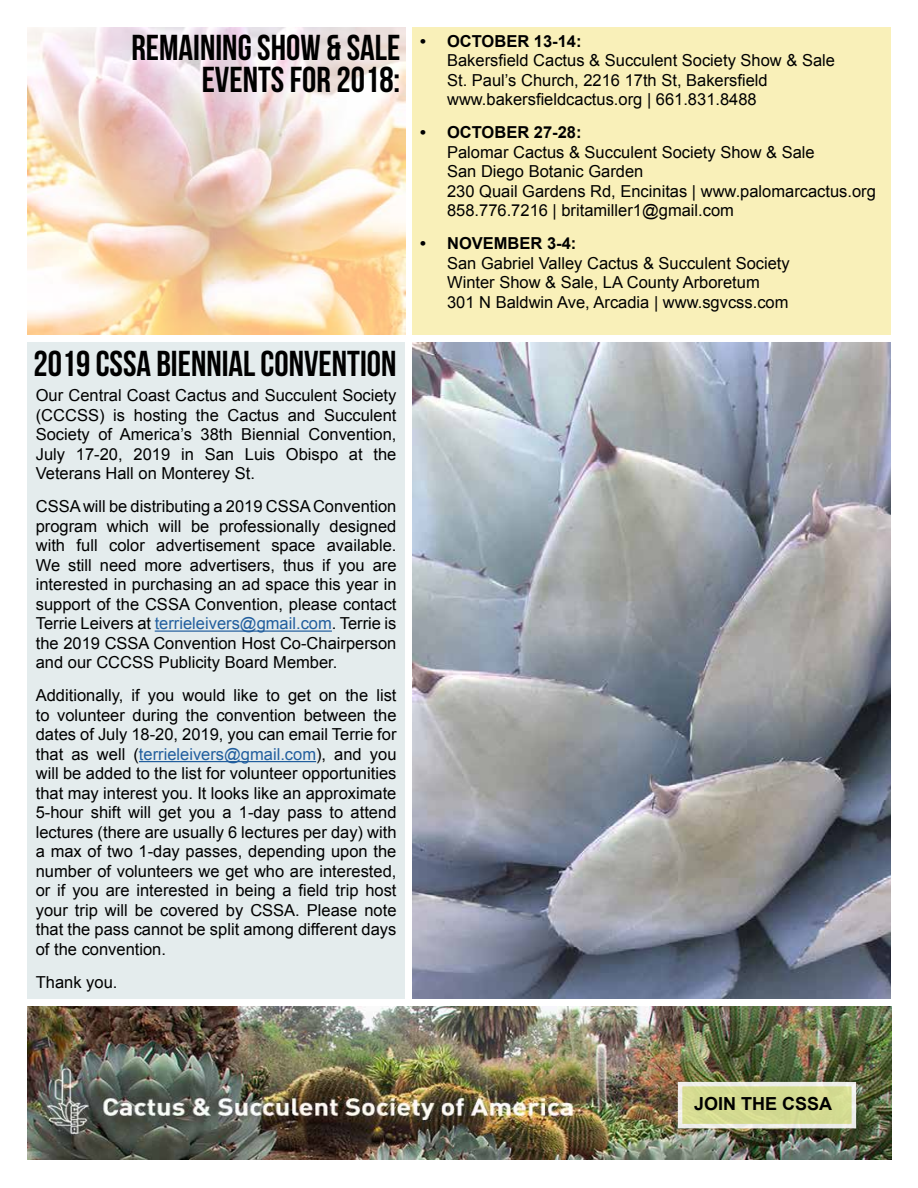
<style>
.page{position:relative;width:918px;height:1188px;background:#fff}
.page>*{position:absolute;margin:0;border:0;box-sizing:border-box;transform-origin:0 0}
.t1{font:36px/31.5px "Bebas Neue";color:#000;text-align:right}
.t2{font:700 18px "Arial";color:#000}
.t3{font:16.5px/19.5px "Arial";color:#000;text-align:justify}
.t4{font:700 16.5px "Arial";color:#000}
.s1{color:#215e9e}
</style>
<div class="page">
<div style="left:27px;top:342px;width:378px;height:657px;background:#e4eced"></div>
<img style="left:413px;top:342px;width:478px;height:657px">
<div style="left:413px;top:27px;width:478px;height:308px;background:#f9f0b9"></div>
<img style="left:27px;top:1007px;width:864px;height:153px">
<div style="left:678px;top:1082px;width:178px;height:46px;background:#d3da91;border:4px solid #fff"></div>
<img style="left:27px;top:27px;width:378px;height:308px">
<hr style="left:155px;top:630px;width:177px;height:2px;background:#215e9e">
<hr style="left:139px;top:761px;width:177px;height:1px;background:#215e9e">
<h1 class="t1" style="left:131px;top:32px;width:270px">reMAINING SHOW &amp; SALE<br>EVENTS FOR 2018:</h1>
<h1 class="t1" style="left:33px;top:347px;width:365px">2019 CSSA BIENNIAL CONVENTION</h1>
<p class="t3" style="left:36px;top:386px;width:362px">Our Central Coast Cactus and Succulent Society (CCCSS) is hosting the Cactus and Succulent Society of America’s 38th Biennial Convention, July 17-20, 2019 in San Luis Obispo at the Veterans Hall on Monterey St.</p>
<p class="t3" style="left:36px;top:497px;width:362px">CSSA will be distributing a 2019 CSSA Convention program which will be professionally designed with full color advertisement space available.<br>We still need more advertisers, thus if you are interested in purchasing an ad space this year in support of the CSSA Convention, please contact Terrie Leivers at <span class="s1">terrieleivers@gmail.com</span>. Terrie is the 2019 CSSA Convention Host Co-Chairperson and our CCCSS Publicity Board Member.</p>
<p class="t3" style="left:36px;top:686px;width:362px">Additionally, if you would like to get on the list to volunteer during the convention between the dates of July 18-20, 2019, you can email Terrie for that as well (<span class="s1">terrieleivers@gmail.com</span>), and you will be added to the list for volunteer opportunities that may interest you. It looks like an approximate 5-hour shift will get you a 1-day pass to attend lectures (there are usually 6 lectures per day) with a max of two 1-day passes, depending upon the number of volunteers we get who are interested, or if you are interested in being a field trip host your trip will be covered by CSSA. Please note that the pass cannot be split among different days of the convention.</p>
<p class="t3" style="left:36px;top:973px;width:83px">Thank you.</p>
<p class="t4" style="left:420px;top:30px;width:163px">• OCTOBER 13-14:</p>
<p class="t3" style="left:447px;top:51px;width:389px;text-align:left">Bakersfield Cactus &amp; Succulent Society Show &amp; Sale<br>St. Paul’s Church, 2216 17th St, Bakersfield www.bakersfieldcactus.org | 661.831.8488</p>
<p class="t4" style="left:420px;top:121px;width:163px">• OCTOBER 27-28:</p>
<p class="t3" style="left:447px;top:142px;width:430px;text-align:left">Palomar Cactus &amp; Succulent Society Show &amp; Sale<br>San Diego Botanic Garden<br>230 Quail Gardens Rd, Encinitas | www.palomarcactus.org 858.776.7216 | britamiller1@gmail.com</p>
<p class="t4" style="left:420px;top:232px;width:158px">• NOVEMBER 3-4:</p>
<p class="t3" style="left:447px;top:253px;width:344px;text-align:left">San Gabriel Valley Cactus &amp; Succulent Society<br>Winter Show &amp; Sale, LA County Arboretum<br>301 N Baldwin Ave, Arcadia | www.sgvcss.com</p>
<p class="t2" style="left:694px;top:1092px;width:140px">JOIN THE CSSA</p>
</div>
